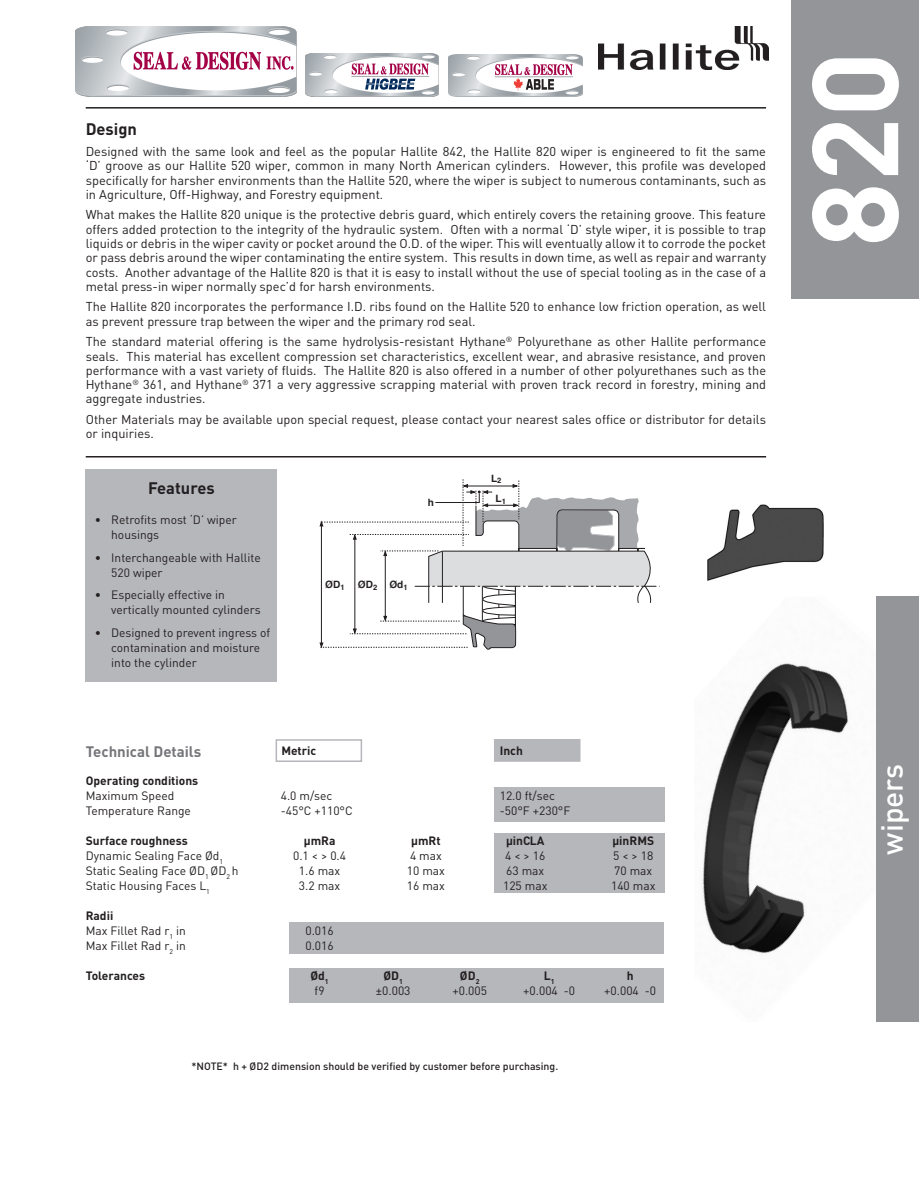
<style>
.page{position:relative;width:919px;height:1187px;background:#fff}
.page>*{position:absolute;margin:0;border:0;box-sizing:border-box;transform-origin:0 0}
.t1{font:700 120px "DIN";color:#fff}
.t2{font:500 30px "DIN";color:#fff}
.t3{font:700 16.5px "DIN";color:#231f20}
.t4{font:700 15px "DIN";color:#757679}
.t5{font:12.75px/14.2px "DIN";color:#231f20;text-align:justify}
.t6{font:12px/15px "DIN";color:#231f20}
.t7{font:700 12px "DIN";color:#231f20}
.t8{font:500 10.5px "DIN";color:#231f20}
.t9{font:700 10.05px "Helvetica";color:#231f20}
</style>
<div class="page">
<div style="left:494px;top:832px;width:170px;height:60px;background:#b6b7bb"></div>
<hr style="left:86px;top:107px;width:680px;height:1px;background:#231f20">
<hr style="left:86px;top:456px;width:680px;height:1px;background:#231f20">
<div style="left:792px;top:0;width:127px;height:298px;background:#939598"></div>
<div style="left:876px;top:596px;width:43px;height:425px;background:#939598"></div>
<img style="left:702px;top:663px;width:147px;height:291px">
<svg style="left:319px;top:479px;width:338px;height:170px"></svg>
<img style="left:707px;top:504px;width:117px;height:76px">
<div style="left:494px;top:787px;width:170px;height:34px;background:#b6b7bb"></div>
<div style="left:290px;top:922px;width:374px;height:31px;background:#b6b7bb"></div>
<div style="left:290px;top:968px;width:374px;height:34px;background:#b6b7bb"></div>
<div style="left:276px;top:739px;width:86px;height:22px;border:2px solid #b6b7bb"></div>
<div style="left:495px;top:739px;width:85px;height:21px;background:#b6b7bb"></div>
<div style="left:494px;top:738px;width:86px;height:23px;border:2px solid #b6b7bb"></div>
<div style="left:86px;top:468px;width:191px;height:213px;background:#b6b7bb"></div>
<img style="left:599px;top:27px;width:170px;height:42px">
<img style="left:76px;top:26px;width:220px;height:70px">
<img style="left:449px;top:54px;width:134px;height:42px">
<img style="left:305px;top:54px;width:134px;height:42px">
<p class="t3" style="left:86px;top:118px;width:53px">Design</p>
<p class="t5" style="left:86px;top:144px;width:682px">Designed with the same look and feel as the popular Hallite 842, the Hallite 820 wiper is engineered to fit the same ‘D’ groove as our Hallite 520 wiper, common in many North American cylinders. However, this profile was developed specifically for harsher environments than the Hallite 520, where the wiper is subject to numerous contaminants, such as in Agriculture, Off-Highway, and Forestry equipment.</p>
<p class="t5" style="left:86px;top:207px;width:682px">What makes the Hallite 820 unique is the protective debris guard, which entirely covers the retaining groove. This feature offers added protection to the integrity of the hydraulic system. Often with a normal ‘D’ style wiper, it is possible to trap liquids or debris in the wiper cavity or pocket around the O.D. of the wiper. This will eventually allow it to corrode the pocket or pass debris around the wiper contaminating the entire system. This results in down time, as well as repair and warranty costs. Another advantage of the Hallite 820 is that it is easy to install without the use of special tooling as in the case of a metal press-in wiper normally spec’d for harsh environments.</p>
<p class="t5" style="left:86px;top:299px;width:682px">The Hallite 820 incorporates the performance I.D. ribs found on the Hallite 520 to enhance low friction operation, as well as prevent pressure trap between the wiper and the primary rod seal.</p>
<p class="t5" style="left:86px;top:334px;width:682px">The standard material offering is the same hydrolysis-resistant Hythane<sup>®</sup> Polyurethane as other Hallite performance seals. This material has excellent compression set characteristics, excellent wear, and abrasive resistance, and proven performance with a vast variety of fluids. The Hallite 820 is also offered in a number of other polyurethanes such as the Hythane<sup>®</sup> 361, and Hythane<sup>®</sup> 371 a very aggressive scrapping material with proven track record in forestry, mining and aggregate industries.</p>
<p class="t5" style="left:86px;top:411px;width:682px">Other Materials may be available upon special request, please contact your nearest sales office or distributor for details or inquiries.</p>
<p class="t9" style="left:491px;top:471px;width:12px">L<sub>2</sub></p>
<p class="t3" style="left:148px;top:477px;width:68px">Features</p>
<p class="t6" style="left:111px;top:511px;width:127px;text-indent:-17px">• Retrofits most ‘D’ wiper housings</p>
<p class="t6" style="left:111px;top:549px;width:151px;text-indent:-17px">• Interchangeable with Hallite<br>520 wiper</p>
<p class="t6" style="left:111px;top:586px;width:151px;text-indent:-17px">• Especially effective in vertically mounted cylinders</p>
<p class="t6" style="left:111px;top:624px;width:160px;text-indent:-16px">• Designed to prevent ingress of contamination and moisture into the cylinder</p>
<p class="t9" style="left:496px;top:492px;width:12px">L<sub>1</sub></p>
<p class="t9" style="left:428px;top:495px;width:8px">h</p>
<p class="t9" style="left:325px;top:577px;width:21px">ØD<sub>1</sub></p>
<p class="t9" style="left:358px;top:577px;width:21px">ØD<sub>2</sub></p>
<p class="t9" style="left:389px;top:577px;width:20px">Ød<sub>1</sub></p>
<p class="t4" style="left:86px;top:741px;width:117px">Technical Details</p>
<p class="t7" style="left:281px;top:742px;width:37px">Metric</p>
<p class="t7" style="left:500px;top:742px;width:25px">Inch</p>
<p class="t7" style="left:86px;top:772px;width:114px">Operating conditions</p>
<p class="t6" style="left:86px;top:787px;width:90px">Maximum Speed</p>
<p class="t6" style="left:281px;top:787px;width:53px">4.0 m/sec</p>
<p class="t6" style="left:500px;top:787px;width:57px">12.0 ft/sec</p>
<p class="t6" style="left:86px;top:802px;width:107px">Temperature Range</p>
<p class="t6" style="left:281px;top:802px;width:74px">-45°C +110°C</p>
<p class="t6" style="left:500px;top:802px;width:72px">-50°F +230°F</p>
<p class="t7" style="left:86px;top:832px;width:104px">Surface roughness</p>
<p class="t7" style="left:304px;top:832px;width:33px">µmRa</p>
<p class="t7" style="left:411px;top:832px;width:31px">µmRt</p>
<p class="t7" style="left:506px;top:832px;width:40px">µinCLA</p>
<p class="t7" style="left:612px;top:832px;width:43px">µinRMS</p>
<p class="t6" style="left:86px;top:847px;width:139px">Dynamic Sealing Face Ød<sub>1</sub></p>
<p class="t6" style="left:293px;top:847px;width:55px">0.1 &lt; &gt; 0.4</p>
<p class="t6" style="left:410px;top:847px;width:33px">4 max</p>
<p class="t6" style="left:505px;top:847px;width:42px">4 &lt; &gt; 16</p>
<p class="t6" style="left:613px;top:847px;width:42px">5 &lt; &gt; 18</p>
<p class="t6" style="left:86px;top:862px;width:154px">Static Sealing Face ØD<sub>1</sub> ØD<sub>2</sub> h</p>
<p class="t6" style="left:299px;top:862px;width:43px">1.6 max</p>
<p class="t6" style="left:407px;top:862px;width:40px">10 max</p>
<p class="t6" style="left:506px;top:862px;width:40px">63 max</p>
<p class="t6" style="left:614px;top:862px;width:40px">70 max</p>
<p class="t6" style="left:86px;top:877px;width:126px">Static Housing Faces L<sub>1</sub></p>
<p class="t6" style="left:299px;top:877px;width:43px">3.2 max</p>
<p class="t6" style="left:407px;top:877px;width:40px">16 max</p>
<p class="t6" style="left:503px;top:877px;width:46px">125 max</p>
<p class="t6" style="left:611px;top:877px;width:46px">140 max</p>
<p class="t7" style="left:86px;top:907px;width:29px">Radii</p>
<p class="t6" style="left:86px;top:922px;width:102px">Max Fillet Rad r<sub>1</sub> in</p>
<p class="t6" style="left:305px;top:922px;width:30px">0.016</p>
<p class="t6" style="left:86px;top:937px;width:102px">Max Fillet Rad r<sub>2</sub> in</p>
<p class="t6" style="left:305px;top:937px;width:30px">0.016</p>
<p class="t7" style="left:86px;top:967px;width:61px">Tolerances</p>
<p class="t7" style="left:310px;top:967px;width:20px">Ød<sub>1</sub></p>
<p class="t7" style="left:383px;top:967px;width:21px">ØD<sub>1</sub></p>
<p class="t7" style="left:460px;top:967px;width:21px">ØD<sub>2</sub></p>
<p class="t7" style="left:544px;top:967px;width:12px">L<sub>1</sub></p>
<p class="t7" style="left:627px;top:967px;width:8px">h</p>
<p class="t6" style="left:315px;top:982px;width:12px">f9</p>
<p class="t6" style="left:376px;top:982px;width:36px">±0.003</p>
<p class="t6" style="left:452px;top:982px;width:36px">+0.005</p>
<p class="t6" style="left:523px;top:982px;width:53px">+0.004 -0</p>
<p class="t6" style="left:604px;top:982px;width:53px">+0.004 -0</p>
<p class="t8" style="left:191px;top:1058px;width:368px">*NOTE* h + ØD2 dimension should be verified by customer before purchasing.</p>
<p class="t1" style="left:774px;top:247px;width:197px;rotate:-90deg">820</p>
<p class="t2" style="left:872px;top:854px;width:92px;rotate:-90deg">wipers</p>
</div>
